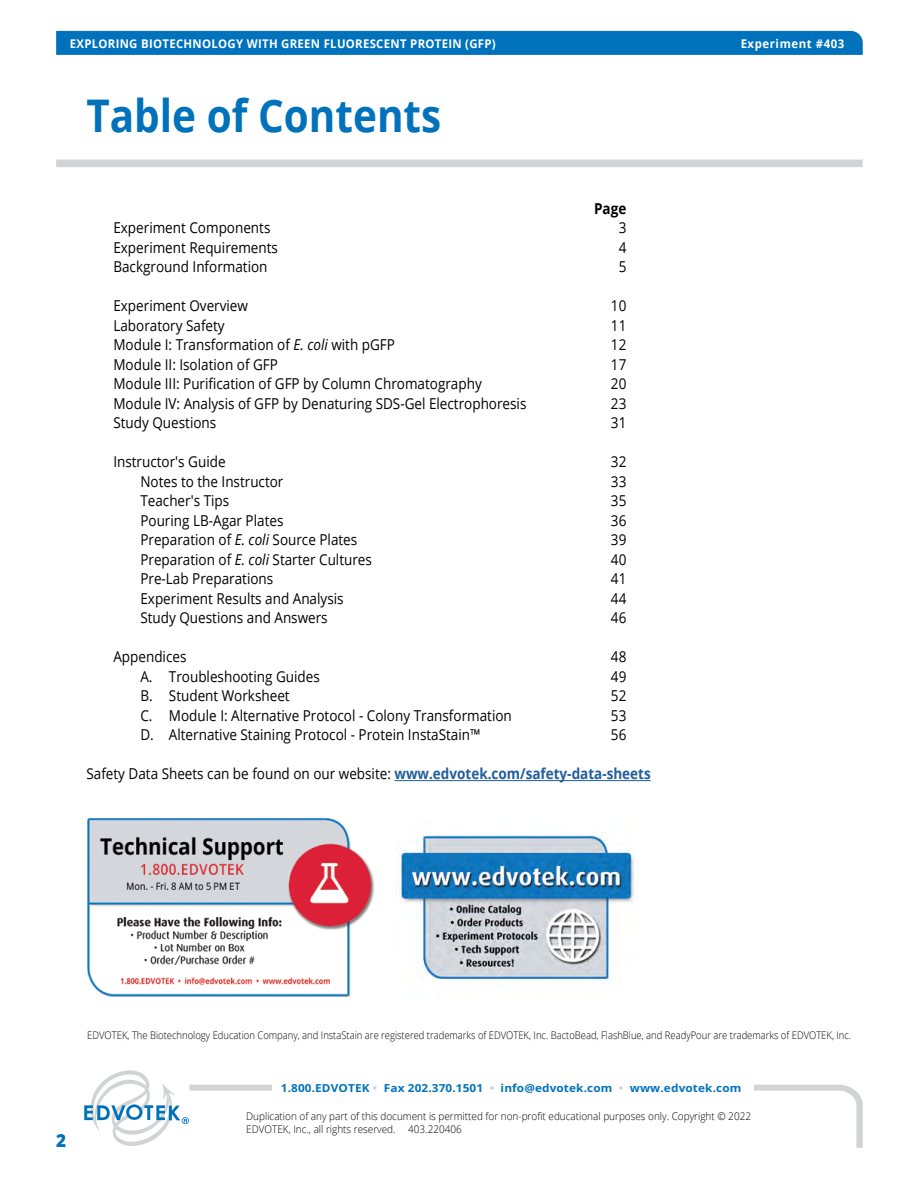
<style>
.page{position:relative;width:918px;height:1188px;background:#fff}
.page>*{position:absolute;margin:0;border:0;box-sizing:border-box;transform-origin:0 0}
.t1{font:700 45px "Open Sans";color:#0072bc;scale:.9 1}
.t2{font:800 18px "Open Sans";color:#0072bc;scale:.95 1}
.t3{font:15px "Open Sans";color:#000;scale:.9 1}
.t4{font:700 15px "Open Sans";color:#000;scale:.9 1}
.t5{font:700 12px "Open Sans";letter-spacing:.025em;color:#fff;scale:.95 1}
.t6{font:700 12px "Open Sans";letter-spacing:.05em;color:#fff;scale:.95 1}
.t7{font:700 11.1px "Open Sans";letter-spacing:.01em;color:#0072bc;scale:1.07 1}
.t8{font:300 10.5px "Open Sans";color:#000;scale:.9 1}
.t9{font:300 10.5px/12.6px "Open Sans";color:#000;scale:.95 1}
.s1{font-style:italic}
.s2{font-weight:700;color:#215e9e}
.s3{color:#d1d3d4}
</style>
<div class="page">
<hr style="left:394px;top:780px;width:257px;height:1px;background:#215e9e">
<img style="left:87px;top:818px;width:287px;height:178px">
<img style="left:399px;top:834px;width:236px;height:150px">
<svg style="left:189px;top:1084px;width:674px;height:64px"></svg>
<div style="left:272px;top:1077px;width:482px;height:21px;background:#fff"></div>
<svg style="left:84px;top:1070px;width:105px;height:76px"></svg>
<div style="left:56px;top:31px;width:807px;height:24px;background:#0072bc"></div>
<div style="left:56px;top:160px;width:807px;height:7px;background:#d1d3d4"></div>
<p class="t5" style="left:70px;top:35px;width:450px">EXPLORING BIOTECHNOLOGY WITH GREEN FLUORESCENT PROTEIN (GFP)</p>
<p class="t6" style="left:741px;top:35px;width:111px">Experiment #403</p>
<h1 class="t1" style="left:86px;top:84px;width:396px">Table of Contents</h1>
<p class="t4" style="left:594px;top:198px;width:37px">Page</p>
<p class="t3" style="left:113px;top:218px;width:176px">Experiment Components</p>
<p class="t3" style="left:619px;top:218px;width:10px">3</p>
<p class="t3" style="left:113px;top:237px;width:184px">Experiment Requirements</p>
<p class="t3" style="left:619px;top:237px;width:10px">4</p>
<p class="t3" style="left:113px;top:257px;width:173px">Background Information</p>
<p class="t3" style="left:619px;top:257px;width:10px">5</p>
<p class="t3" style="left:113px;top:296px;width:151px">Experiment Overview</p>
<p class="t3" style="left:611px;top:296px;width:19px">10</p>
<p class="t3" style="left:113px;top:315px;width:125px">Laboratory Safety</p>
<p class="t3" style="left:611px;top:315px;width:19px">11</p>
<p class="t3" style="left:113px;top:335px;width:314px">Module I: Transformation of <span class="s1">E. coli</span> with pGFP</p>
<p class="t3" style="left:611px;top:335px;width:19px">12</p>
<p class="t3" style="left:113px;top:354px;width:184px">Module II: Isolation of GFP</p>
<p class="t3" style="left:611px;top:354px;width:19px">17</p>
<p class="t3" style="left:113px;top:374px;width:411px">Module III: Purification of GFP by Column Chromatography</p>
<p class="t3" style="left:611px;top:374px;width:19px">20</p>
<p class="t3" style="left:113px;top:393px;width:461px">Module IV: Analysis of GFP by Denaturing SDS-Gel Electrophoresis</p>
<p class="t3" style="left:611px;top:393px;width:19px">23</p>
<p class="t3" style="left:113px;top:413px;width:116px">Study Questions</p>
<p class="t3" style="left:611px;top:413px;width:19px">31</p>
<p class="t3" style="left:113px;top:452px;width:126px">Instructor's Guide</p>
<p class="t3" style="left:611px;top:452px;width:19px">32</p>
<p class="t3" style="left:140px;top:471px;width:161px">Notes to the Instructor</p>
<p class="t3" style="left:611px;top:471px;width:19px">33</p>
<p class="t3" style="left:140px;top:491px;width:100px">Teacher's Tips</p>
<p class="t3" style="left:611px;top:491px;width:19px">35</p>
<p class="t3" style="left:140px;top:510px;width:160px">Pouring LB-Agar Plates</p>
<p class="t3" style="left:611px;top:510px;width:19px">36</p>
<p class="t3" style="left:140px;top:530px;width:243px">Preparation of <span class="s1">E. coli</span> Source Plates</p>
<p class="t3" style="left:611px;top:530px;width:19px">39</p>
<p class="t3" style="left:140px;top:549px;width:259px">Preparation of <span class="s1">E. coli</span> Starter Cultures</p>
<p class="t3" style="left:611px;top:549px;width:19px">40</p>
<p class="t3" style="left:140px;top:569px;width:149px">Pre-Lab Preparations</p>
<p class="t3" style="left:611px;top:569px;width:19px">41</p>
<p class="t3" style="left:140px;top:588px;width:227px">Experiment Results and Analysis</p>
<p class="t3" style="left:611px;top:588px;width:19px">44</p>
<p class="t3" style="left:140px;top:608px;width:210px">Study Questions and Answers</p>
<p class="t3" style="left:611px;top:608px;width:19px">46</p>
<p class="t3" style="left:113px;top:647px;width:83px">Appendices</p>
<p class="t3" style="left:611px;top:647px;width:19px">48</p>
<p class="t3" style="left:140px;top:666px;width:201px">A. Troubleshooting Guides</p>
<p class="t3" style="left:611px;top:666px;width:19px">49</p>
<p class="t3" style="left:140px;top:686px;width:167px">B. Student Worksheet</p>
<p class="t3" style="left:611px;top:686px;width:19px">52</p>
<p class="t3" style="left:140px;top:705px;width:414px">C. Module I: Alternative Protocol - Colony Transformation</p>
<p class="t3" style="left:611px;top:705px;width:19px">53</p>
<p class="t3" style="left:140px;top:725px;width:379px">D. Alternative Staining Protocol - Protein InstaStain™</p>
<p class="t3" style="left:611px;top:725px;width:19px">56</p>
<p class="t3" style="left:86px;top:764px;width:629px">Safety Data Sheets can be found on our website: <span class="s2">www.edvotek.com/safety-data-sheets</span></p>
<p class="t8" style="left:87px;top:1028px;width:850px">EDVOTEK, The Biotechnology Education Company, and InstaStain are registered trademarks of EDVOTEK, Inc. BactoBead, FlashBlue, and ReadyPour are trademarks of EDVOTEK, Inc.</p>
<p class="t2" style="left:56px;top:1127px;width:12px">2</p>
<p class="t7" style="left:281px;top:1080px;width:432px">1.800.EDVOTEK <span class="s3">•</span> Fax 202.370.1501 <span class="s3">•</span> info@edvotek.com <span class="s3">•</span> www.edvotek.com</p>
<p class="t9" style="left:246px;top:1110px;width:533px">Duplication of any part of this document is permitted for non-profit educational purposes only. Copyright © 2022<br>EDVOTEK, Inc., all rights reserved. 403.220406</p>
</div>
